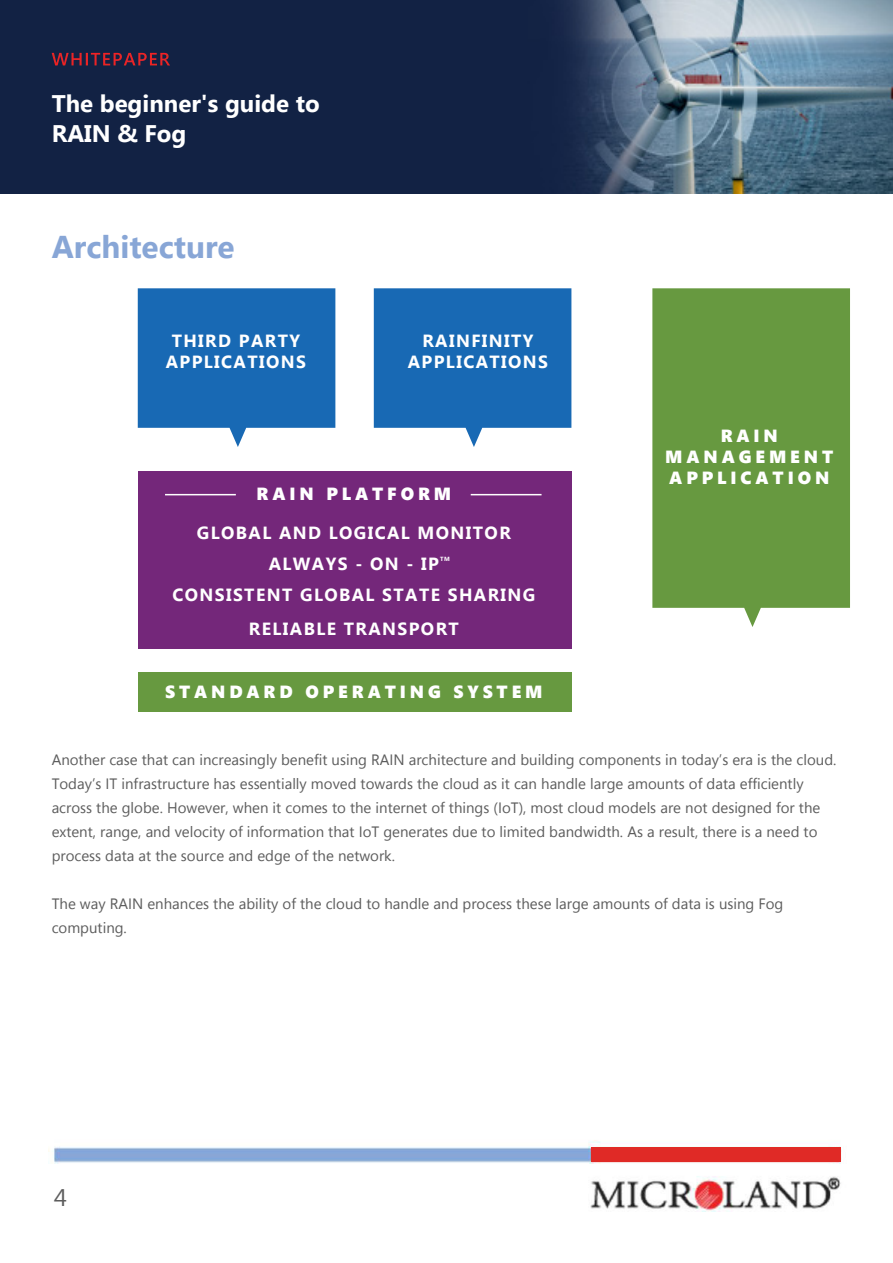
<style>
.page{position:relative;width:893px;height:1263px;background:#fff}
.page>*{position:absolute;margin:0;border:0;box-sizing:border-box;transform-origin:0 0}
.t1{font:700 31.5px "Segoe UI";color:#88a6d6}
.t2{font:700 24px/30px "Segoe UI";color:#fff}
.t3{font:24px "Segoe UI";color:#5d5d5d}
.t4{font:700 17.55px/21.1px "Segoe UI";letter-spacing:.08em;color:#fff;text-align:center}
.t5{font:17.55px/21.1px "Segoe UI Black";letter-spacing:.22em;color:#fff;text-align:center}
.t6{font:15px/24px "Segoe UI";color:#5d5d5d}
.t7{font:700 6px "Segoe UI";color:#fff}
</style>
<div class="page">
<img style="left:0;top:193px;width:893px;height:1019px">
<img style="left:0;top:0;width:893px;height:193px">
<svg style="left:138px;top:288px;width:197px;height:159px;background:#337abc"></svg>
<svg style="left:374px;top:288px;width:197px;height:159px;background:#337abc"></svg>
<div style="left:652px;top:288px;width:198px;height:339px;background:#679940"></div>
<div style="left:138px;top:471px;width:433px;height:177px;background:#74277a"></div>
<div style="left:138px;top:672px;width:433px;height:39px;background:#679940"></div>
<hr style="left:471px;top:494px;width:71px;height:1px;background:#fff">
<hr style="left:165px;top:494px;width:71px;height:1px;background:#fff">
<div style="left:591px;top:1148px;width:250px;height:14px;background:#e02a26"></div>
<img style="left:52px;top:53px;width:118px;height:12px">
<h2 class="t2" style="left:52px;top:87px;width:270px">The beginner's guide to<br>RAIN &amp; Fog</h2>
<h1 class="t1" style="left:52px;top:225px;width:185px">Architecture</h1>
<p class="t4" style="left:166px;top:329px;width:142px">THIRD PARTY<br>APPLICATIONS</p>
<p class="t4" style="left:408px;top:329px;width:142px">RAINFINITY<br>APPLICATIONS</p>
<p class="t5" style="left:256px;top:482px;width:196px">RAIN PLATFORM</p>
<p class="t4" style="left:172px;top:516px;width:365px;line-height:31.2px">GLOBAL AND LOGICAL MONITOR<br>ALWAYS - ON - IP<br>CONSISTENT GLOBAL STATE SHARING</p>
<p class="t4" style="left:249px;top:617px;width:212px">RELIABLE TRANSPORT</p>
<p class="t7" style="left:440px;top:555px;width:11px">TM</p>
<p class="t5" style="left:165px;top:680px;width:379px">STANDARD OPERATING SYSTEM</p>
<p class="t5" style="left:665px;top:424px;width:169px">RAIN<br>MANAGEMENT<br>APPLICATION</p>
<p class="t6" style="left:52px;top:748px;width:786px">Another case that can increasingly benefit using RAIN architecture and building components in today’s era is the cloud.<br>Today’s IT infrastructure has essentially moved towards the cloud as it can handle large amounts of data efficiently across the globe. However, when it comes to the internet of things (IoT), most cloud models are not designed for the extent, range, and velocity of information that IoT generates due to limited bandwidth. As a result, there is a need to process data at the source and edge of the network.</p>
<p class="t6" style="left:52px;top:892px;width:733px">The way RAIN enhances the ability of the cloud to handle and process these large amounts of data is using Fog computing.</p>
<h2 class="t3" style="left:54px;top:1181px;width:14px">4</h2>
</div>
